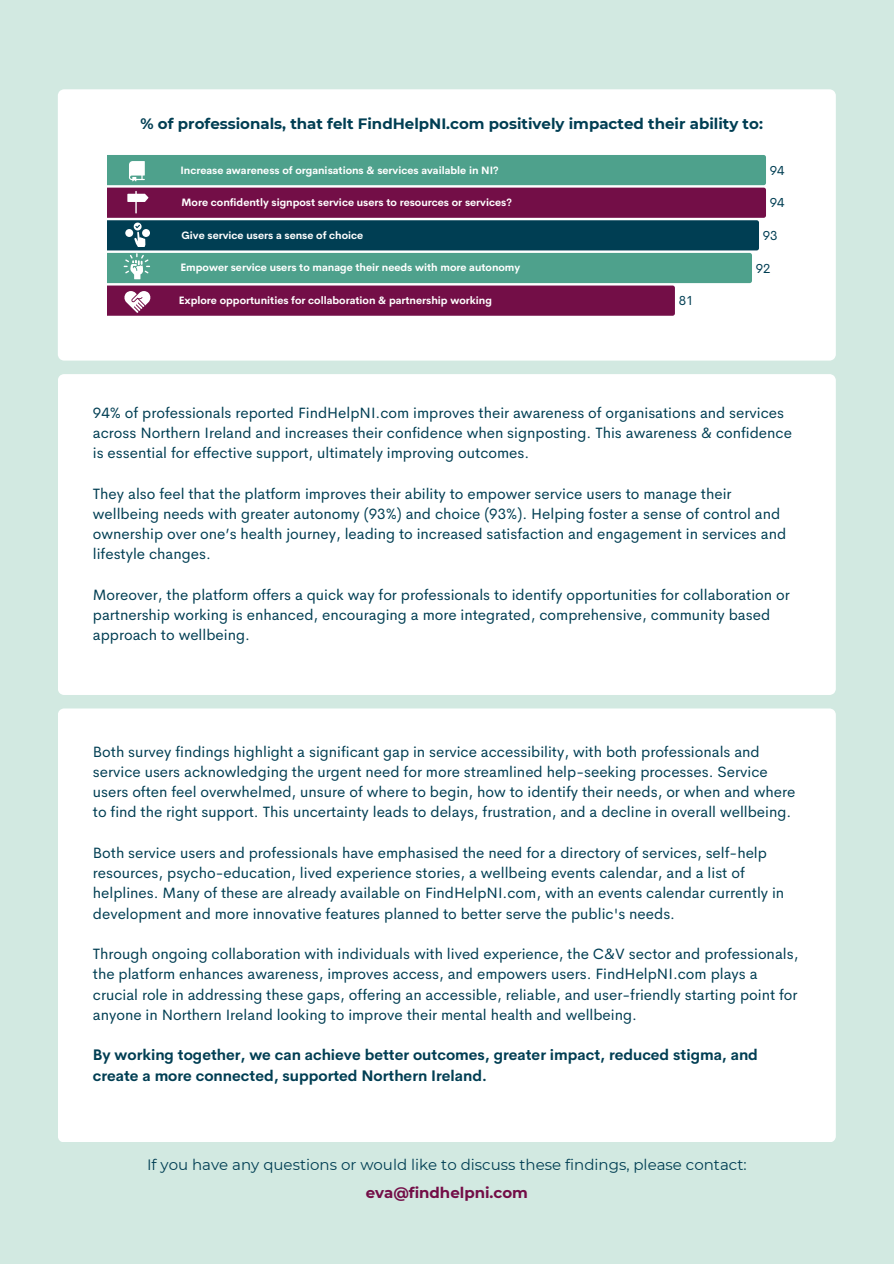
<style>
.page{position:relative;width:894px;height:1264px;background:#fff}
.page>*{position:absolute;margin:0;border:0;box-sizing:border-box;transform-origin:0 0}
.t1{font:15px/20.2px "Cerebri Sans";color:#003e53}
.t2{font:700 15px/20.2px "Cerebri Sans";color:#003e53}
.t3{font:15px/28.2px "Montserrat";color:#003e53;text-align:center}
.t4{font:700 15px "Montserrat";color:#003e53}
.t5{font:13.05px "Cerebri Sans";color:#003e53}
.t6{font:700 10.5px "Cerebri Sans";color:#fff}
.s1{font-weight:700;color:#730e47}
</style>
<div class="page">
<div style="left:0;top:0;width:893px;height:1263px;background:#d2e9e1"></div>
<div style="left:58px;top:89px;width:777px;height:271px;background:#fff"></div>
<svg style="left:107px;top:155px;width:658px;height:161px;background:#5e6575"></svg>
<div style="left:58px;top:374px;width:777px;height:321px;background:#fff"></div>
<div style="left:58px;top:708px;width:777px;height:434px;background:#fff"></div>
<p class="t4" style="left:140px;top:114px;width:623px">% of professionals, that felt FindHelpNI.com positively impacted their ability to:</p>
<p class="t6" style="left:180px;top:163px;width:320px">Increase awareness of organisations &amp; services available in NI?</p>
<p class="t6" style="left:181px;top:196px;width:332px">More confidently signpost service users to resources or services?</p>
<p class="t5" style="left:769px;top:161px;width:16px">94</p>
<p class="t5" style="left:769px;top:194px;width:16px">94</p>
<p class="t5" style="left:762px;top:227px;width:16px">93</p>
<p class="t5" style="left:755px;top:259px;width:16px">92</p>
<h2 class="t6" style="left:181px;top:228px;width:183px">Give service users a sense of choice</h2>
<p class="t6" style="left:180px;top:261px;width:341px">Empower service users to manage their needs with more autonomy</p>
<p class="t6" style="left:179px;top:293px;width:314px">Explore opportunities for collaboration &amp; partnership working</p>
<p class="t5" style="left:678px;top:292px;width:16px">81</p>
<p class="t1" style="left:93px;top:402px;width:700px">94% of professionals reported FindHelpNI.com improves their awareness of organisations and services across Northern Ireland and increases their confidence when signposting. This awareness &amp; confidence is essential for effective support, ultimately improving outcomes.</p>
<p class="t1" style="left:93px;top:483px;width:694px">They also feel that the platform improves their ability to empower service users to manage their wellbeing needs with greater autonomy (93%) and choice (93%). Helping foster a sense of control and ownership over one’s health journey, leading to increased satisfaction and engagement in services and lifestyle changes.</p>
<p class="t1" style="left:93px;top:584px;width:698px">Moreover, the platform offers a quick way for professionals to identify opportunities for collaboration or partnership working is enhanced, encouraging a more integrated, comprehensive, community based approach to wellbeing.</p>
<h1 class="t1" style="left:93px;top:741px;width:703px">Both survey findings highlight a significant gap in service accessibility, with both professionals and service users acknowledging the urgent need for more streamlined help-seeking processes. Service users often feel overwhelmed, unsure of where to begin, how to identify their needs, or when and where to find the right support. This uncertainty leads to delays, frustration, and a decline in overall wellbeing.</h1>
<p class="t1" style="left:93px;top:842px;width:692px">Both service users and professionals have emphasised the need for a directory of services, self-help resources, psycho-education, lived experience stories, a wellbeing events calendar, and a list of helplines. Many of these are already available on FindHelpNI.com, with an events calendar currently in development and more innovative features planned to better serve the public's needs.</p>
<p class="t1" style="left:93px;top:943px;width:706px">Through ongoing collaboration with individuals with lived experience, the C&amp;V sector and professionals, the platform enhances awareness, improves access, and empowers users. FindHelpNI.com plays a crucial role in addressing these gaps, offering an accessible, reliable, and user-friendly starting point for anyone in Northern Ireland looking to improve their mental health and wellbeing.</p>
<p class="t2" style="left:93px;top:1045px;width:666px">By working together, we can achieve better outcomes, greater impact, reduced stigma, and create a more connected, supported Northern Ireland.</p>
<h2 class="t3" style="left:147px;top:1150px;width:601px">If you have any questions or would like to discuss these findings, please contact: <span class="s1">eva@findhelpni.com</span></h2>
</div>
